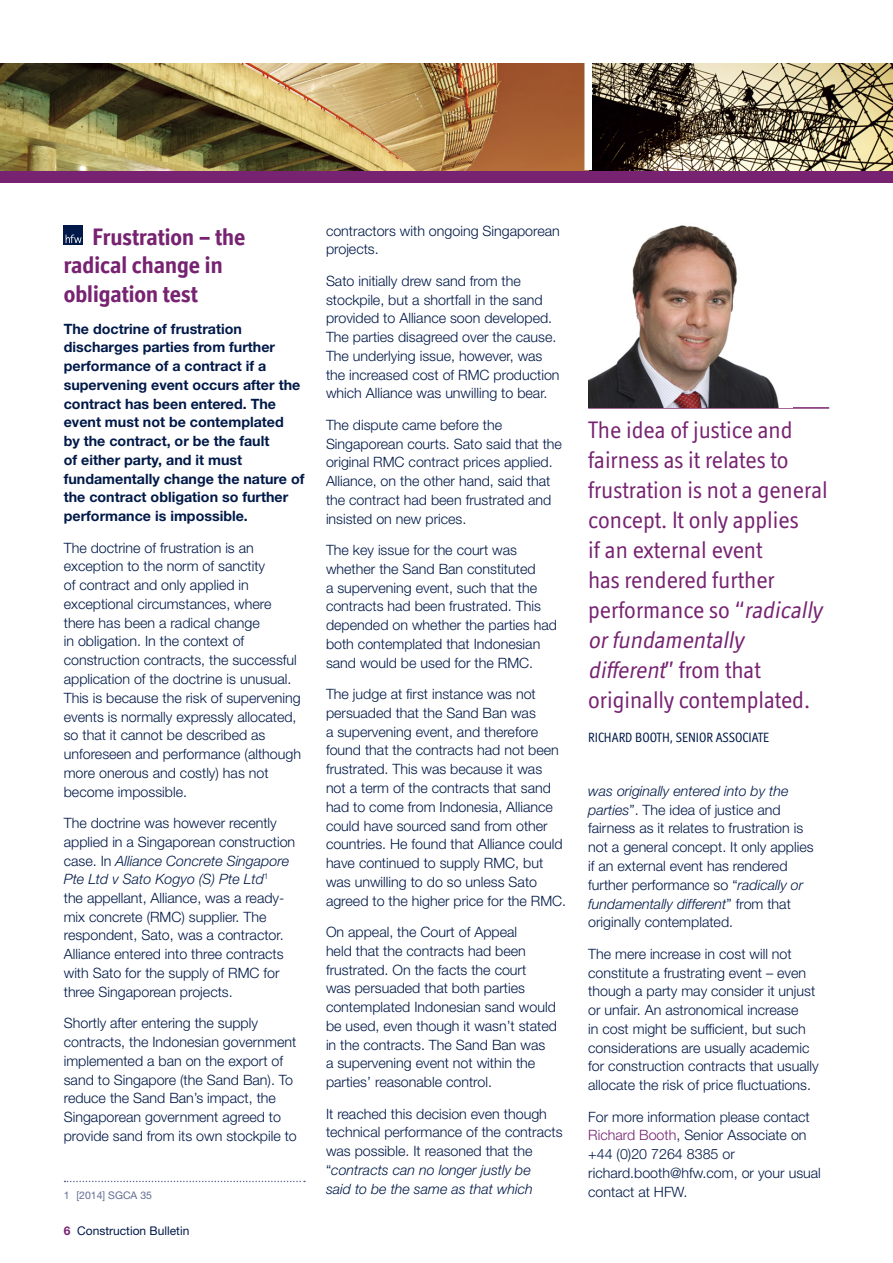
<style>
.page{position:relative;width:893px;height:1263px;background:#fff}
.page>*{position:absolute;margin:0;border:0;box-sizing:border-box;transform-origin:0 0}
.t1{font:24px/30px "Officina Display ITC Std";color:#772371}
.t2{font:700 24px/28.8px "Officina Display ITC";color:#772371}
.t3{font:300 14.25px/18.8px "Helvetica Neue LT Std";color:#001948}
.t4{font:700 14.25px/18.8px "Helvetica Neue LT Std";color:#001948}
.t5{font:13.5px "Officina Display ITC Std";color:#001948}
.t6{font:12px "Helvetica Neue LT Std";color:#001948}
.t7{font:10.5px "Helvetica Neue LT Std";color:#616c90}
.s1{font-style:italic}
.s2{color:#772371}
.s3{font-weight:700;color:#772371}
</style>
<div class="page">
<div style="left:64px;top:225px;width:19px;height:19px;background:#001948"></div>
<svg style="left:66px;top:235px;width:16px;height:8px"></svg>
<div style="left:0;top:170px;width:893px;height:13px;background:#772371"></div>
<img style="left:592px;top:64px;width:301px;height:106px">
<img style="left:0;top:64px;width:584px;height:106px">
<svg style="left:65px;top:1181px;width:240px;height:1px"></svg>
<hr style="left:588px;top:407px;width:241px;height:2px;background:#772371">
<img style="left:588px;top:225px;width:191px;height:182px">
<p class="t3" style="left:326px;top:221px;width:235px">contractors with ongoing Singaporean projects.</p>
<p class="t3" style="left:326px;top:271px;width:235px">Sato initially drew sand from the stockpile, but a shortfall in the sand provided to Alliance soon developed.<br>The parties disagreed over the cause.<br>The underlying issue, however, was the increased cost of RMC production which Alliance was unwilling to bear.</p>
<p class="t3" style="left:326px;top:415px;width:237px">The dispute came before the Singaporean courts. Sato said that the original RMC contract prices applied.<br>Alliance, on the other hand, said that the contract had been frustrated and insisted on new prices.</p>
<p class="t3" style="left:326px;top:540px;width:232px">The key issue for the court was whether the Sand Ban constituted<br>a supervening event, such that the contracts had been frustrated. This depended on whether the parties had both contemplated that Indonesian sand would be used for the RMC.</p>
<p class="t3" style="left:326px;top:684px;width:242px">The judge at first instance was not persuaded that the Sand Ban was<br>a supervening event, and therefore found that the contracts had not been frustrated. This was because it was<br>not a term of the contracts that sand had to come from Indonesia, Alliance could have sourced sand from other countries. He found that Alliance could have continued to supply RMC, but was unwilling to do so unless Sato agreed to the higher price for the RMC.</p>
<p class="t3" style="left:326px;top:922px;width:232px">On appeal, the Court of Appeal<br>held that the contracts had been frustrated. On the facts the court<br>was persuaded that both parties contemplated Indonesian sand would be used, even though it wasn’t stated in the contracts. The Sand Ban was<br>a supervening event not within the parties’ reasonable control.</p>
<p class="t3" style="left:326px;top:1104px;width:238px">It reached this decision even though technical performance of the contracts was possible. It reasoned that the “<span class="s1">contracts can no longer justly be<br>said to be the same as that which</span></p>
<h1 class="t2" style="left:64px;top:222px;width:183px;text-indent:29px">Frustration – the radical change in obligation test</h1>
<p class="t4" style="left:64px;top:319px;width:242px">The doctrine of frustration discharges parties from further performance of a contract if a supervening event occurs after the contract has been entered. The event must not be contemplated<br>by the contract, or be the fault<br>of either party, and it must fundamentally change the nature of the contract obligation so further performance is impossible.</p>
<p class="t3" style="left:64px;top:538px;width:239px">The doctrine of frustration is an exception to the norm of sanctity<br>of contract and only applied in exceptional circumstances, where there has been a radical change<br>in obligation. In the context of construction contracts, the successful application of the doctrine is unusual.<br>This is because the risk of supervening events is normally expressly allocated, so that it cannot be described as unforeseen and performance (although more onerous and costly) has not become impossible.</p>
<p class="t3" style="left:64px;top:813px;width:233px">The doctrine was however recently applied in a Singaporean construction case. In <span class="s1">Alliance Concrete Singapore Pte Ltd v Sato Kogyo (S) Pte Ltd</span><sup>1<br></sup>the appellant, Alliance, was a ready&shy;mix concrete (RMC) supplier. The respondent, Sato, was a contractor.<br>Alliance entered into three contracts with Sato for the supply of RMC for three Singaporean projects.</p>
<p class="t3" style="left:64px;top:1013px;width:235px">Shortly after entering the supply contracts, the Indonesian government implemented a ban on the export of sand to Singapore (the Sand Ban). To reduce the Sand Ban’s impact, the Singaporean government agreed to provide sand from its own stockpile to</p>
<h1 class="t1" style="left:588px;top:415px;width:241px">The idea of justice and fairness as it relates to frustration is not a general concept. It only applies<br>if an external event<br>has rendered further performance so “<span class="s1">radically orfundamentally different</span>” fro m t h a t originally contemplated.</h1>
<p class="t5" style="left:588px;top:729px;width:183px">RICHARD BOOTH, SENIOR ASSOCIATE</p>
<p class="t3" style="left:588px;top:781px;width:227px"><span class="s1">was originally entered into by the parties</span>”. The idea of justice and fairness as it relates to frustration is not a general concept. It only applies if an external event has rendered further performance so “<span class="s1">radically or fundamentally different</span>” from that originally contemplated.</p>
<p class="t3" style="left:588px;top:944px;width:232px">The mere increase in cost will not constitute a frustrating event – even though a party may consider it unjust or unfair. An astronomical increase<br>in cost might be sufficient, but such considerations are usually academic for construction contracts that usually allocate the risk of price fluctuations.</p>
<p class="t3" style="left:588px;top:1107px;width:234px">For more information please contact <span class="s2">Richard Booth</span>, Senior Associate on +44 (0)20 7264 8385 or richard.booth@hfw.com, or your usual</p>
<p class="t7" style="left:64px;top:1189px;width:7px">1</p>
<p class="t3" style="left:588px;top:1182px;width:101px">contact at HFW.</p>
<p class="t7" style="left:77px;top:1189px;width:77px">[2014] SGCA 35</p>
<p class="t6" style="left:64px;top:1224px;width:127px"><span class="s3">6</span> Construction Bulletin</p>
</div>
